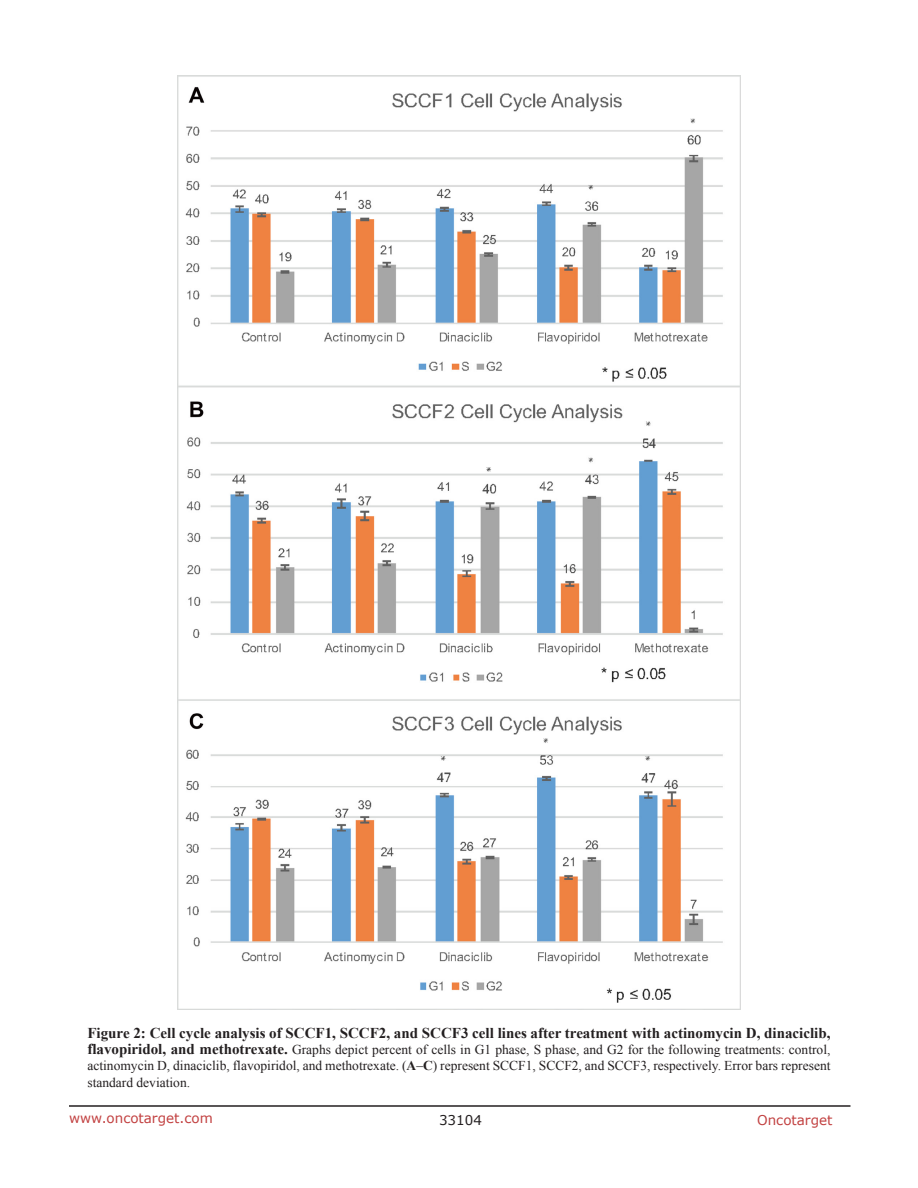
<style>
.page{position:relative;width:918px;height:1188px;background:#fff}
.page>*{position:absolute;margin:0;border:0;box-sizing:border-box;transform-origin:0 0}
.Figuretrx{font:700 15px "Times New Roman";color:#231f20}
.Figuretrx-2{font:13.5px/16.2px "Times New Roman";color:#231f20;text-align:justify}
.t1{font:13.5px "Verdana";color:#c24141}
.t2{font:13.5px "Verdana";color:#231f20}
.s1{font-weight:700;font-size:15px}
.s2{font-weight:700}
</style>
<div class="page">
<hr style="left:69px;top:1105px;width:781px;height:2px;background:#231f20">
<img style="left:177px;top:75px;width:564px;height:934px">
<p class="Figuretrx" style="left:87px;top:1023px;width:745px">Figure 2: Cell cycle analysis of SCCF1, SCCF2, and SCCF3 cell lines after treatment with actinomycin D, dinaciclib,</p>
<p class="Figuretrx-2" style="left:87px;top:1041px;width:745px"><span class="s1">flavopiridol, and methotrexate.</span> Graphs depict percent of cells in G1 phase, S phase, and G2 for the following treatments: control, actinomycin D, dinaciclib, flavopiridol, and methotrexate. (<span class="s2">A</span>–<span class="s2">C</span>) represent SCCF1, SCCF2, and SCCF3, respectively. Error bars represent standard deviation.</p>
<p class="t1" style="left:69px;top:1109px;width:145px">www.oncotarget.com</p>
<p class="t2" style="left:439px;top:1111px;width:44px">33104</p>
<p class="t1" style="left:757px;top:1111px;width:77px">Oncotarget</p>
</div>
